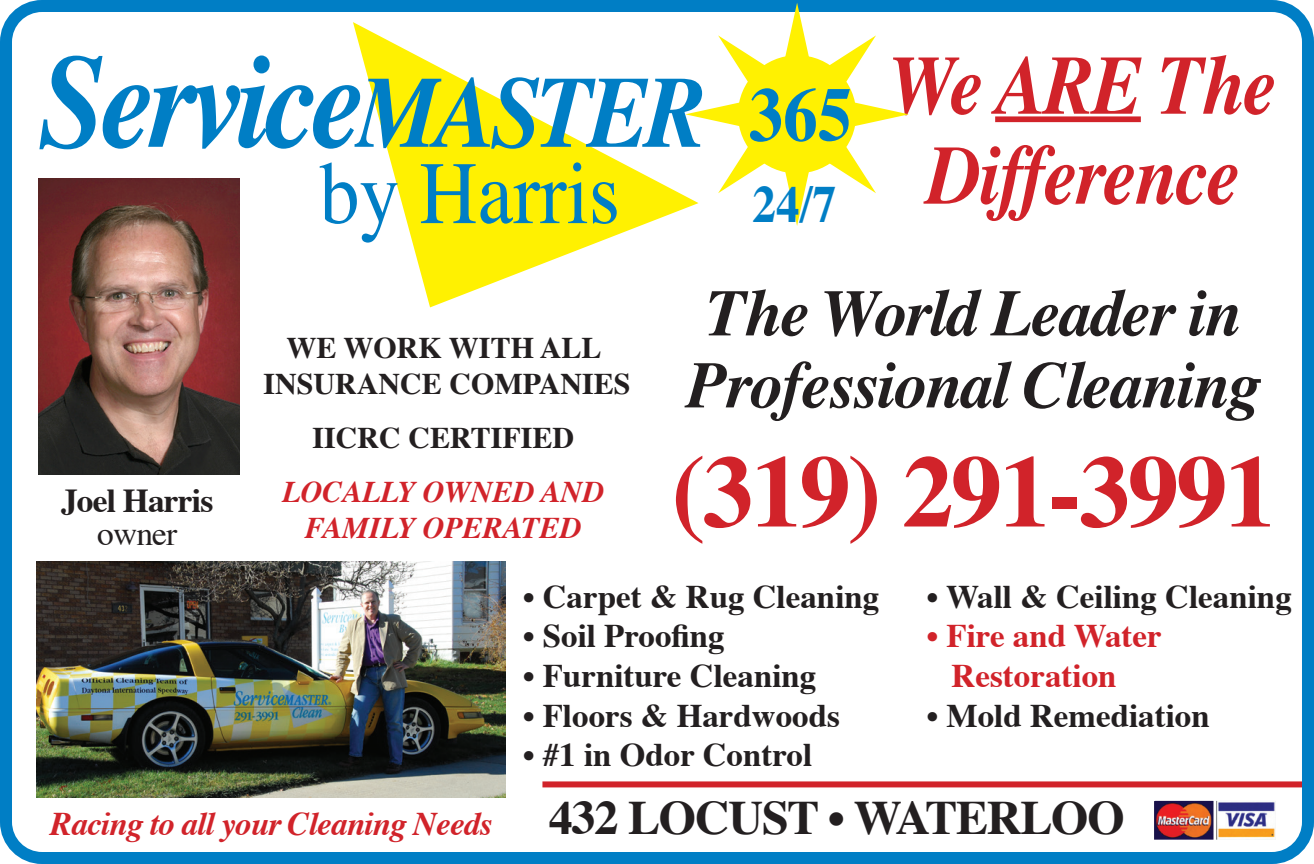
<style>
.page{position:relative;width:1314px;height:864px;background:#fff}
.page>*{position:absolute;margin:0;border:0;box-sizing:border-box;transform-origin:0 0}
.t1{font:italic 700 133.5px "Times";letter-spacing:-.05em;color:#007ec5;scale:.9 1}
.t2{font:700 102px "Times";letter-spacing:-.025em;color:#d1232a}
.t3{font:89.1px "Times";color:#007ec5;scale:.9 1}
.t4{font:italic 700 84px/90px "Times";letter-spacing:-.025em;color:#d1232a;text-align:center;scale:.9 1}
.t5{font:700 76.2px "Times";color:#007ec5;scale:.9 1}
.t6{font:italic 700 66px/72px "Times";letter-spacing:-.025em;color:#231f20}
.t7{font:700 52.2px "Times";color:#007ec5;scale:.9 1}
.t8{font:700 48px "Times";letter-spacing:-.025em;color:#231f20}
.t9{font:700 33.3px "Times";letter-spacing:-.025em;color:#231f20}
.t10{font:33.3px "Times";letter-spacing:-.025em;color:#231f20}
.t11{font:700 33px "Times";color:#231f20}
.t12{font:italic 700 33px "Times";letter-spacing:-.025em;color:#d1232a}
.t13{font:700 33px/39.6px "Times";color:#d1232a}
.t14{font:700 30px/36px "Times";color:#231f20;text-align:center}
.t15{font:italic 700 30px/36px "Times";color:#d1232a;text-align:center}
.s1{font-size:101.7px}
</style>
<div class="page">
<div style="left:542px;top:781px;width:771px;height:6px;background:#d1232a"></div>
<div style="left:0;top:0;width:1313px;height:864px;border:12px solid #007ec5;border-radius:36px"></div>
<img style="left:37px;top:562px;width:468px;height:236px">
<img style="left:39px;top:179px;width:200px;height:295px">
<div style="left:995px;top:116px;width:145px;height:6px;background:#d1232a"></div>
<svg style="left:353px;top:22px;width:332px;height:285px"></svg>
<img style="left:1154px;top:801px;width:121px;height:39px">
<svg style="left:685px;top:3px;width:223px;height:223px"></svg>
<h1 class="t1" style="left:39px;top:-23px;width:743px">Service<span class="s1">MASTER</span></h1>
<h3 class="t3" style="left:319px;top:110px;width:335px">by Harris</h3>
<h3 class="t5" style="left:749px;top:42px;width:116px">365</h3>
<h3 class="t7" style="left:752px;top:154px;width:95px">24/7</h3>
<h3 class="t4" style="left:889px;top:33px;width:431px">We ARE The<br>Difference</h3>
<p class="t9" style="left:61px;top:468px;width:154px">Joel Harris</p>
<p class="t10" style="left:97px;top:503px;width:82px">owner</p>
<p class="t14" style="left:263px;top:326px;width:368px">WE WORK WITH ALL<br>INSURANCE COMPANIES</p>
<p class="t14" style="left:312px;top:416px;width:263px">IICRC CERTIFIED</p>
<p class="t15" style="left:282px;top:471px;width:323px">LOCALLY OWNED AND<br>FAMILY OPERATED</p>
<h3 class="t6" style="left:686px;top:271px;width:575px">The World Leader in<br>Professional Cleaning</h3>
<h2 class="t2" style="left:671px;top:394px;width:606px">(319) 291-3991</h2>
<p class="t11" style="left:523px;top:565px;width:358px">• Carpet &amp; Rug Cleaning</p>
<p class="t11" style="left:523px;top:605px;width:203px">• Soil Proofing</p>
<p class="t11" style="left:523px;top:644px;width:295px">• Furniture Cleaning</p>
<p class="t11" style="left:523px;top:684px;width:318px">• Floors &amp; Hardwoods</p>
<p class="t11" style="left:523px;top:723px;width:291px">• #1 in Odor Control</p>
<p class="t11" style="left:926px;top:565px;width:366px">• Wall &amp; Ceiling Cleaning</p>
<p class="t13" style="left:951px;top:613px;width:212px;text-indent:-25px">• Fire and Water<br>Restoration</p>
<p class="t11" style="left:926px;top:684px;width:284px">• Mold Remediation</p>
<p class="t12" style="left:50px;top:792px;width:444px">Racing to all your Cleaning Needs</p>
<h3 class="t8" style="left:549px;top:772px;width:577px">432 LOCUST • WATERLOO</h3>
</div>
